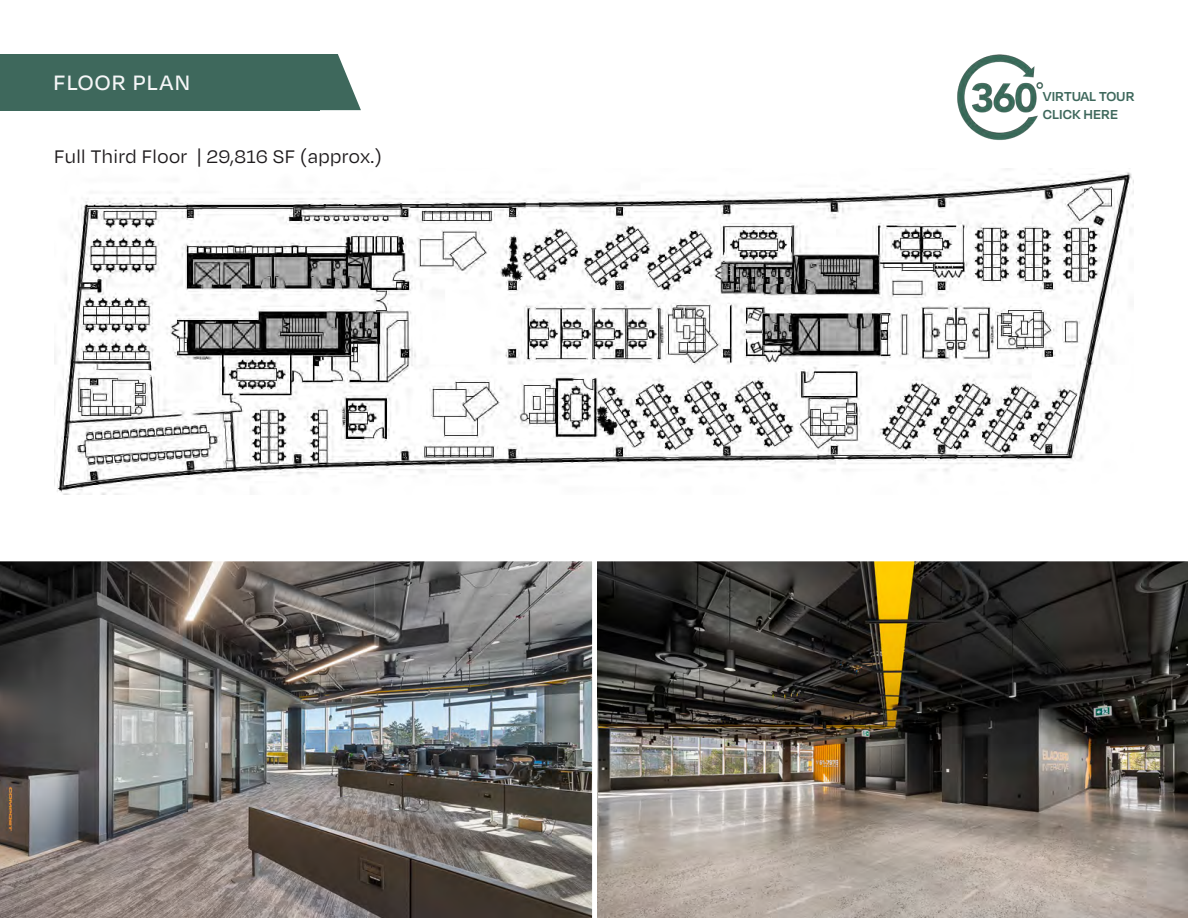
<style>
.page{position:relative;width:1188px;height:918px;background:#fff}
.page>*{position:absolute;margin:0;border:0;box-sizing:border-box;transform-origin:0 0}
.t1{font:500 24px "Degular";letter-spacing:.05em;color:#f5f6f7}
.t2{font:21px "Degular";letter-spacing:.02em;color:#1e1b1d}
.t3{font:600 15px/18px "Degular";color:#3e685c}
</style>
<div class="page">
<img style="left:54px;top:169px;width:1080px;height:325px">
<img style="left:0;top:561px;width:593px;height:357px">
<svg style="left:597px;top:561px;width:591px;height:357px;background:#655e55"></svg>
<svg style="left:320px;top:54px;width:41px;height:56px"></svg>
<div style="left:0;top:54px;width:320px;height:56px;background:#3e685c"></div>
<img style="left:957px;top:54px;width:87px;height:86px">
<div style="left:1040px;top:91px;width:10px;height:23px;background:#fff"></div>
<p class="t1" style="left:54px;top:68px;width:138px">FLOOR PLAN</p>
<p class="t2" style="left:54px;top:144px;width:329px">Full Third Floor | 29,816 SF (approx.)</p>
<p class="t3" style="left:1043px;top:87px;width:93px">VIRTUAL TOUR<br>CLICK HERE</p>
</div>
